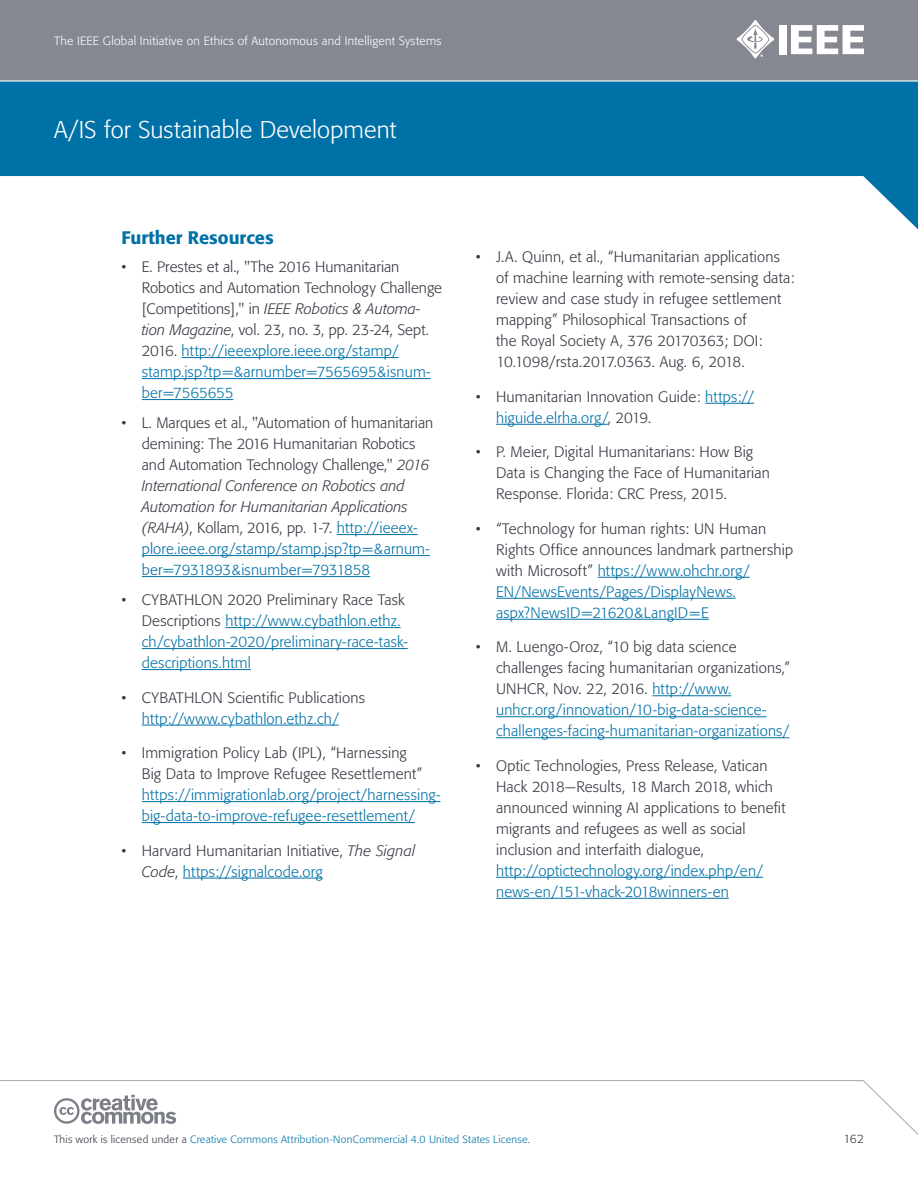
<style>
.page{position:relative;width:918px;height:1188px;background:#fff}
.page>*{position:absolute;margin:0;border:0;box-sizing:border-box;transform-origin:0 0}
.t1{font:300 24px "Formata";color:#fff}
.t2{font:500 18px "Formata";color:#0071a6}
.t3{font:300 15px/21px "Formata";letter-spacing:.01em;color:#343741}
.t4{font:300 15px/21px "Formata";letter-spacing:.01em;color:#0071a6}
.t5{font:300 12px "Formata";letter-spacing:.02em;color:#fff}
.t6{font:300 12px "Formata";color:#343741}
.t7{font:300 10.5px "Formata";letter-spacing:.025em;color:#0071a6}
.s1{color:#333740}
.s2{font-style:italic}
.s3{color:#0071a6}
.s4{color:#343741}
</style>
<div class="page">
<div style="left:0;top:0;width:918px;height:81px;background:#868891"></div>
<svg style="left:0;top:82px;width:918px;height:147px;fill:#0071a6"></svg>
<svg style="left:0;top:1080px;width:918px;height:55px"></svg>
<hr style="left:0;top:80px;width:918px;height:2px;background:#fff">
<div style="left:779px;top:25px;width:8px;height:29px;background:#fff"></div>
<svg style="left:791px;top:25px;width:73px;height:29px"></svg>
<svg style="left:736px;top:20px;width:38px;height:38px"></svg>
<svg style="left:54px;top:1095px;width:122px;height:29px"></svg>
<hr style="left:182px;top:357px;width:217px;height:1px;background:#0071a6">
<hr style="left:142px;top:378px;width:289px;height:1px;background:#0071a6">
<hr style="left:142px;top:399px;width:91px;height:1px;background:#0071a6">
<hr style="left:337px;top:534px;width:81px;height:1px;background:#0071a6">
<hr style="left:142px;top:555px;width:288px;height:1px;background:#0071a6">
<hr style="left:142px;top:576px;width:228px;height:1px;background:#0071a6">
<hr style="left:225px;top:627px;width:176px;height:1px;background:#0071a6">
<hr style="left:142px;top:648px;width:266px;height:1px;background:#0071a6">
<hr style="left:142px;top:669px;width:109px;height:1px;background:#0071a6">
<hr style="left:142px;top:725px;width:197px;height:1px;background:#0071a6">
<hr style="left:142px;top:801px;width:299px;height:1px;background:#0071a6">
<hr style="left:142px;top:822px;width:273px;height:1px;background:#0071a6">
<hr style="left:183px;top:878px;width:140px;height:1px;background:#0071a6">
<hr style="left:705px;top:403px;width:49px;height:1px;background:#0071a6">
<hr style="left:496px;top:424px;width:112px;height:1px;background:#0071a6">
<hr style="left:598px;top:577px;width:152px;height:1px;background:#0071a6">
<hr style="left:496px;top:598px;width:240px;height:1px;background:#0071a6">
<hr style="left:496px;top:619px;width:213px;height:1px;background:#0071a6">
<hr style="left:652px;top:695px;width:79px;height:1px;background:#0071a6">
<hr style="left:496px;top:716px;width:271px;height:1px;background:#0071a6">
<hr style="left:496px;top:737px;width:293px;height:1px;background:#0071a6">
<hr style="left:496px;top:877px;width:267px;height:1px;background:#0071a6">
<hr style="left:496px;top:898px;width:233px;height:1px;background:#0071a6">
<p class="t5" style="left:54px;top:34px;width:389px">The IEEE Global Initiative on Ethics of Autonomous and Intelligent Systems</p>
<h1 class="t1" style="left:54px;top:115px;width:344px">A/IS for Sustainable Development</h1>
<p class="t2" style="left:122px;top:227px;width:154px">Further Resources</p>
<p class="t3" style="left:142px;top:256px;width:302px;text-indent:-20px"><span class="s1">•</span> E. Prestes et al., "The 2016 Humanitarian Robotics and Automation Technology Challenge [Competitions]," in <span class="s2">IEEE Robotics &amp; Automa&shy;tion Magazine</span>, vol. 23, no. 3, pp. 23-24, Sept.<br>2016. <span class="s3">http://ieeexplore.ieee.org/stamp/ stamp.jsp?tp=&amp;arnumber=7565695&amp;isnum&shy;ber=7565655</span></p>
<p class="t3" style="left:142px;top:412px;width:293px;text-indent:-20px"><span class="s1">•</span> L. Marques et al., "Automation of humanitarian demining: The 2016 Humanitarian Robotics and Automation Technology Challenge," <span class="s2">2016<br>International Conference on Robotics and Automation for Humanitarian Applications (RAHA)</span>, Kollam, 2016, pp. 1-7. <span class="s3">http://ieeex&shy;plore.ieee.org/stamp/stamp.jsp?tp=&amp;arnum&shy;ber=7931893&amp;isnumber=7931858</span></p>
<p class="t4" style="left:142px;top:589px;width:267px;text-indent:-20px"><span class="s4">• CYBATHLON 2020 Preliminary Race Task Descriptions</span> http://www.cybathlon.ethz. ch/cybathlon-2020/preliminary-race-task&shy;descriptions.html</p>
<p class="t3" style="left:122px;top:687px;width:245px">• CYBATHLON Scientific Publications</p>
<p class="t4" style="left:142px;top:708px;width:199px">http://www.cybathlon.ethz.ch/</p>
<p class="t3" style="left:142px;top:742px;width:282px;text-indent:-20px">• Immigration Policy Lab (IPL), “Harnessing<br>Big Data to Improve Refugee Resettlement”</p>
<p class="t4" style="left:142px;top:784px;width:300px">https://immigrationlab.org/project/harnessing&shy;big-data-to-improve-refugee-resettlement/</p>
<p class="t3" style="left:142px;top:840px;width:275px;text-indent:-20px">• Harvard Humanitarian Initiative, <span class="s2">The Signal<br>Code</span>, <span class="s3">https://signalcode.org</span></p>
<p class="t3" style="left:496px;top:247px;width:300px;text-indent:-20px">• J.A. Quinn, et al., “Humanitarian applications of machine learning with remote-sensing data: review and case study in refugee settlement mapping” Philosophical Transactions of<br>the Royal Society A, 376 20170363; DOI:<br>10.1098/rsta.2017.0363. Aug. 6, 2018.</p>
<p class="t3" style="left:496px;top:386px;width:259px;text-indent:-20px">• Humanitarian Innovation Guide: <span class="s3">https:// higuide.elrha.org/</span>, 2019.</p>
<p class="t3" style="left:496px;top:442px;width:275px;text-indent:-20px">• P. Meier, Digital Humanitarians: How Big<br>Data is Changing the Face of Humanitarian<br>Response. Florida: CRC Press, 2015.</p>
<p class="t3" style="left:496px;top:518px;width:299px;text-indent:-20px">• “Technology for human rights: UN Human Rights Office announces landmark partnership with Microsoft” <span class="s3">https://www.ohchr.org/ EN/NewsEvents/Pages/DisplayNews. aspx?NewsID=21620&amp;LangID=E</span></p>
<p class="t4" style="left:496px;top:637px;width:296px;text-indent:-20px"><span class="s4">• M. Luengo-Oroz, “10 big data science challenges facing humanitarian organizations,” UNHCR, Nov. 22, 2016.</span> http://www. unhcr.org/innovation/10-big-data-science&shy;challenges-facing-humanitarian-organizations/</p>
<p class="t3" style="left:496px;top:755px;width:291px;text-indent:-20px">• Optic Technologies, Press Release, Vatican Hack 2018—Results, 18 March 2018, which announced winning AI applications to benefit migrants and refugees as well as social inclusion and interfaith dialogue,</p>
<p class="t4" style="left:496px;top:860px;width:268px">http://optictechnology.org/index.php/en/ news-en/151-vhack-2018winners-en</p>
<p class="t7" style="left:54px;top:1133px;width:478px"><span class="s4">This work is licensed under a</span> Creative Commons Attribution-NonCommercial 4.0 United States License.</p>
<p class="t6" style="left:844px;top:1132px;width:22px">162</p>
</div>
